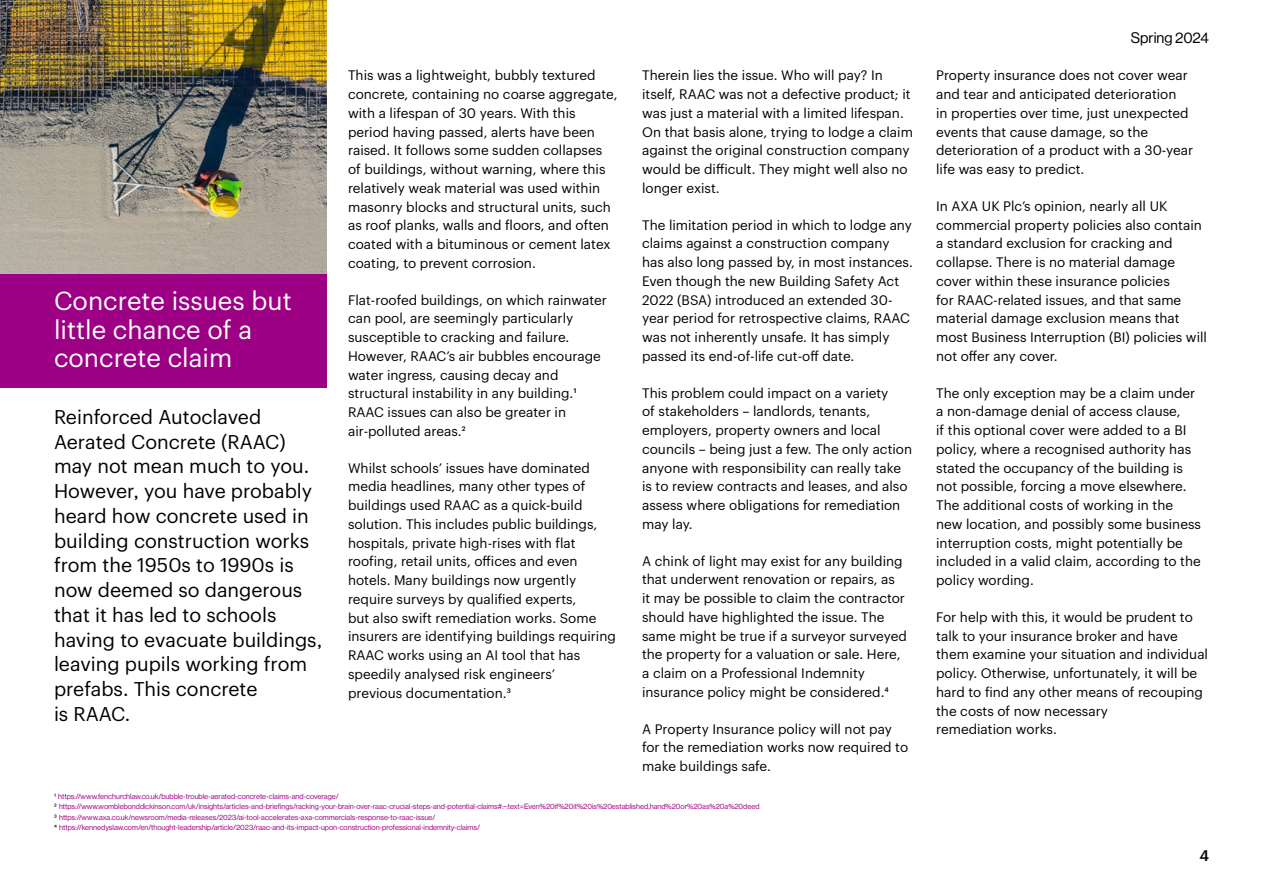
<style>
.page{position:relative;width:1263px;height:893px;background:#fff}
.page>*{position:absolute;margin:0;border:0;box-sizing:border-box;transform-origin:0 0}
.Subtitle__NHG_17_19{font:25.5px/28.5px "Graphik";color:#fff}
.Intro_13_16_5{font:19.5px/24.8px "Graphik";color:#000}
.t1{font:15px "N Haas Grotesk DS Pro 55 Rg";color:#000}
.Subtitle__NHG_17_19-2{font:500 15px "Graphik";color:#000}
.Body_text_black{font:13.5px/18.8px "Graphik";color:#000}
.FootNote{font:7.5px "N Haas Grotesk DS Pro 55 Rg";color:#9e0085}
.s1{color:#000}
</style>
<div class="page">
<img style="left:0;top:0;width:327px;height:274px">
<div style="left:0;top:274px;width:327px;height:113px;background:#9e0085"></div>
<p class="Subtitle__NHG_17_19" style="left:54px;top:285px;width:239px">Concrete issues but little chance of a concrete claim</p>
<p class="Intro_13_16_5" style="left:54px;top:403px;width:270px">Reinforced Autoclaved<br>Aerated Concrete (RAAC) may not mean much to you.<br>However, you have probably heard how concrete used in building construction works from the 1950s to 1990s is now deemed so dangerous that it has led to schools having to evacuate buildings, leaving pupils working from prefabs. This concrete<br>is RAAC.</p>
<p class="Body_text_black" style="left:348px;top:65px;width:271px">This was a lightweight, bubbly textured concrete, containing no coarse aggregate, with a lifespan of 30 years. With this period having passed, alerts have been raised. It follows some sudden collapses of buildings, without warning, where this relatively weak material was used within masonry blocks and structural units, such as roof planks, walls and floors, and often coated with a bituminous or cement latex coating, to prevent corrosion.</p>
<p class="Body_text_black" style="left:348px;top:289px;width:260px">Flat-roofed buildings, on which rainwater can pool, are seemingly particularly susceptible to cracking and failure.<br>However, RAAC’s air bubbles encourage water ingress, causing decay and structural instability in any building.1<br>RAAC issues can also be greater in air-polluted areas.2</p>
<p class="Body_text_black" style="left:348px;top:457px;width:269px">Whilst schools’ issues have dominated media headlines, many other types of buildings used RAAC as a quick-build solution. This includes public buildings, hospitals, private high-rises with flat roofing, retail units, offices and even hotels. Many buildings now urgently require surveys by qualified experts,<br>but also swift remediation works. Some insurers are identifying buildings requiring RAAC works using an AI tool that has speedily analysed risk engineers’<br>previous documentation.3</p>
<p class="Body_text_black" style="left:642px;top:65px;width:272px">Therein lies the issue. Who will pay? In itself, RAAC was not a defective product; it was just a material with a limited lifespan.<br>On that basis alone, trying to lodge a claim against the original construction company would be difficult. They might well also no longer exist.</p>
<p class="Body_text_black" style="left:642px;top:214px;width:272px">The limitation period in which to lodge any claims against a construction company has also long passed by, in most instances.<br>Even though the new Building Safety Act 2022 (BSA) introduced an extended 30- year period for retrospective claims, RAAC was not inherently unsafe. It has simply passed its end-of-life cut-off date.</p>
<p class="Body_text_black" style="left:642px;top:382px;width:271px">This problem could impact on a variety<br>of stakeholders – landlords, tenants, employers, property owners and local councils – being just a few. The only action anyone with responsibility can really take is to review contracts and leases, and also assess where obligations for remediation may lay.</p>
<p class="Body_text_black" style="left:642px;top:550px;width:266px">A chink of light may exist for any building that underwent renovation or repairs, as<br>it may be possible to claim the contractor should have highlighted the issue. The same might be true if a surveyor surveyed the property for a valuation or sale. Here, a claim on a Professional Indemnity insurance policy might be considered.4</p>
<p class="Body_text_black" style="left:642px;top:718px;width:268px">A Property Insurance policy will not pay for the remediation works now required to make buildings safe.</p>
<p class="FootNote" style="left:54px;top:792px;width:286px"><span class="s1">1</span> https://www.fenchurchlaw.co.uk/bubble-trouble-aerated-concrete-claims-and-coverage/</p>
<p class="FootNote" style="left:54px;top:802px;width:707px"><span class="s1">2</span> https://www.womblebonddickinson.com/uk/insights/articles-and-briefings/racking-your-brain-over-raac-crucial-steps-and-potential-claims#:~:text=Even%20if%20it%20is%20established,hand%20or%20as%20a%20deed</p>
<p class="FootNote" style="left:54px;top:813px;width:383px"><span class="s1">3</span> https://www.axa.co.uk/newsroom/media-releases/2023/ai-tool-accelerates-axa-commercials-response-to-raac-issue/</p>
<p class="FootNote" style="left:54px;top:823px;width:428px"><span class="s1">4</span> https://kennedyslaw.com/en/thought-leadership/article/2023/raac-and-its-impact-upon-construction-professional-indemnity-claims/</p>
<p class="t1" style="left:1131px;top:30px;width:80px">Spring 2024</p>
<p class="Body_text_black" style="left:936px;top:65px;width:259px">Property insurance does not cover wear and tear and anticipated deterioration<br>in properties over time, just unexpected events that cause damage, so the deterioration of a product with a 30-year life was easy to predict.</p>
<p class="Body_text_black" style="left:936px;top:196px;width:272px">In AXA UK Plc’s opinion, nearly all UK commercial property policies also contain a standard exclusion for cracking and collapse. There is no material damage cover within these insurance policies<br>for RAAC-related issues, and that same material damage exclusion means that most Business Interruption (BI) policies will not offer any cover.</p>
<p class="Body_text_black" style="left:936px;top:382px;width:266px">The only exception may be a claim under a non-damage denial of access clause,<br>if this optional cover were added to a BI policy, where a recognised authority has stated the occupancy of the building is not possible, forcing a move elsewhere.<br>The additional costs of working in the new location, and possibly some business interruption costs, might potentially be included in a valid claim, according to the policy wording.</p>
<p class="Body_text_black" style="left:936px;top:607px;width:273px">For help with this, it would be prudent to talk to your insurance broker and have them examine your situation and individual policy. Otherwise, unfortunately, it will be hard to find any other means of recouping the costs of now necessary<br>remediation works.</p>
<p class="Subtitle__NHG_17_19-2" style="left:1199px;top:844px;width:11px">4</p>
</div>
